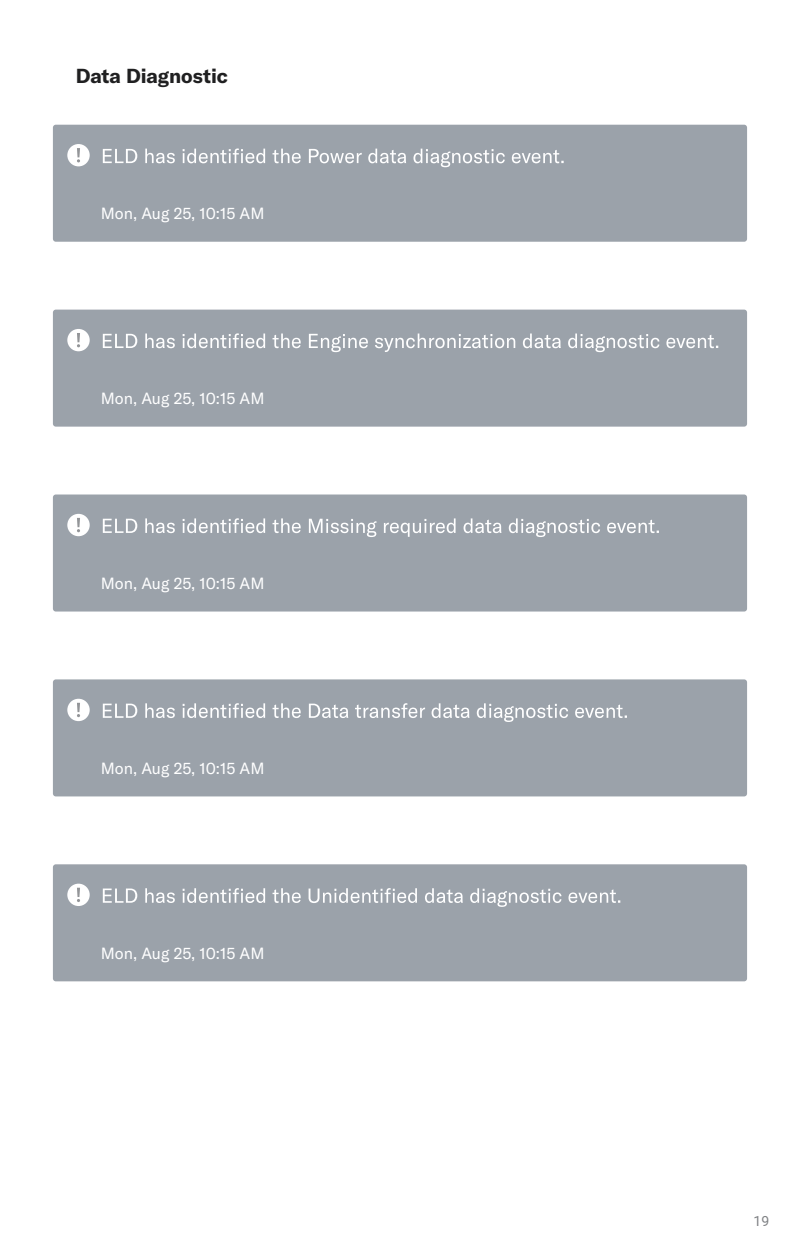
<style>
.page{position:relative;width:800px;height:1248px;background:#fff}
.page>*{position:absolute;margin:0;border:0;box-sizing:border-box;transform-origin:0 0}
.t1{font:700 20px "GT America";color:#202021}
.t2{font:16px "GT America";color:#fff}
.t3{font:14px "Roboto";color:#808285}
</style>
<div class="page">
<div style="left:53px;top:679px;width:694px;height:117px;background:#9ba2aa;border-radius:3px"></div>
<div style="left:67px;top:699px;width:23px;height:22px;background:#fff;border-radius:50%"></div>
<svg style="left:77px;top:703px;width:3px;height:14px"></svg>
<svg style="left:103px;top:703px;width:524px;height:19px"></svg>
<div style="left:53px;top:864px;width:694px;height:117px;background:#9ba2aa;border-radius:3px"></div>
<div style="left:67px;top:884px;width:23px;height:22px;background:#fff;border-radius:50%"></div>
<svg style="left:77px;top:888px;width:3px;height:14px"></svg>
<svg style="left:103px;top:888px;width:517px;height:19px"></svg>
<div style="left:53px;top:310px;width:694px;height:117px;background:#9ba2aa;border-radius:3px"></div>
<div style="left:67px;top:329px;width:23px;height:22px;background:#fff;border-radius:50%"></div>
<svg style="left:77px;top:333px;width:3px;height:14px"></svg>
<svg style="left:103px;top:333px;width:615px;height:19px"></svg>
<div style="left:53px;top:495px;width:694px;height:117px;background:#9ba2aa;border-radius:3px"></div>
<div style="left:67px;top:514px;width:23px;height:22px;background:#fff;border-radius:50%"></div>
<svg style="left:77px;top:518px;width:3px;height:14px"></svg>
<svg style="left:103px;top:518px;width:556px;height:19px"></svg>
<div style="left:53px;top:125px;width:694px;height:117px;background:#9ba2aa;border-radius:3px"></div>
<div style="left:67px;top:144px;width:23px;height:22px;background:#fff;border-radius:50%"></div>
<svg style="left:77px;top:148px;width:3px;height:14px"></svg>
<svg style="left:103px;top:148px;width:461px;height:19px"></svg>
<p class="t1" style="left:76px;top:65px;width:154px">Data Diagnostic</p>
<p class="t2" style="left:101px;top:204px;width:165px">Mon, Aug 25, 10:15 AM</p>
<p class="t2" style="left:101px;top:389px;width:165px">Mon, Aug 25, 10:15 AM</p>
<p class="t2" style="left:101px;top:574px;width:165px">Mon, Aug 25, 10:15 AM</p>
<p class="t2" style="left:101px;top:759px;width:165px">Mon, Aug 25, 10:15 AM</p>
<p class="t2" style="left:101px;top:944px;width:165px">Mon, Aug 25, 10:15 AM</p>
<p class="t3" style="left:754px;top:1211px;width:17px">19</p>
</div>
